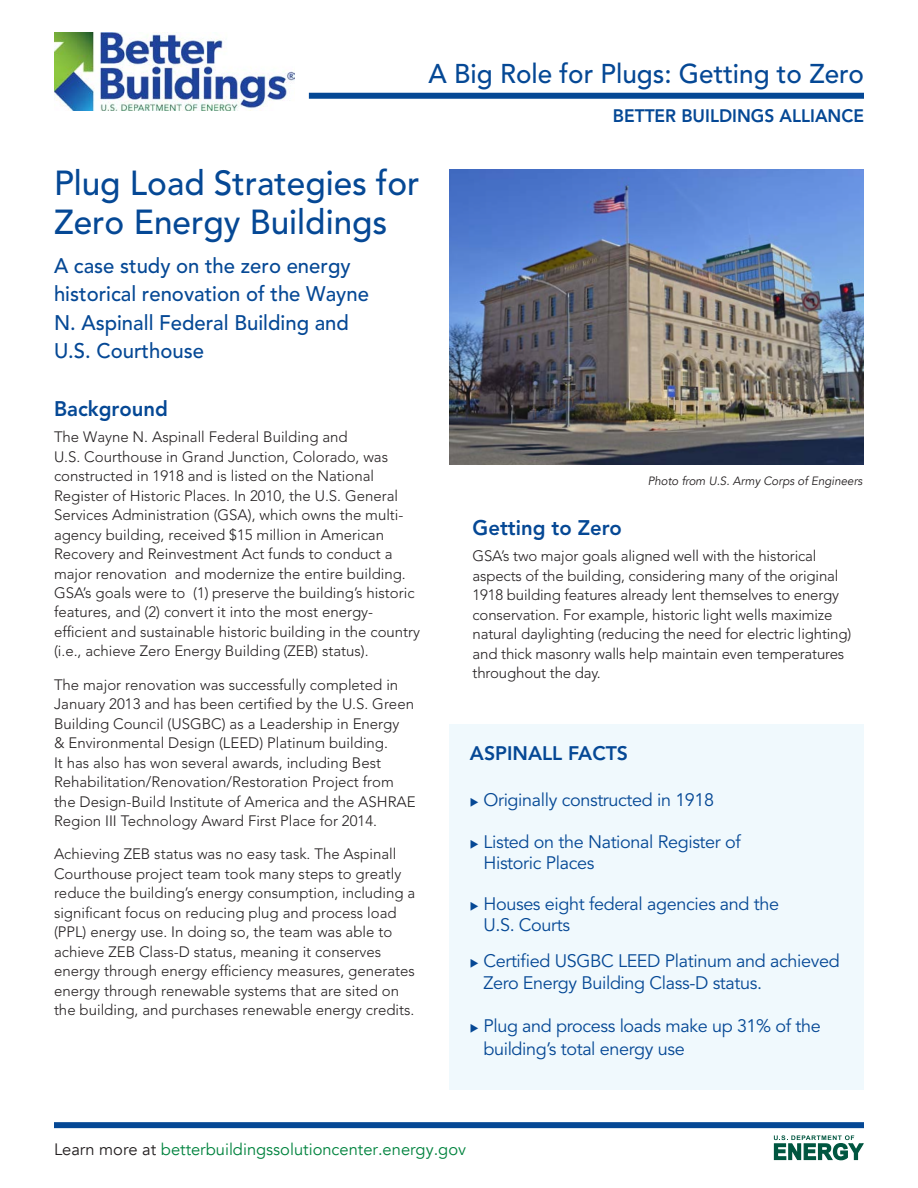
<style>
.page{position:relative;width:918px;height:1188px;background:#fff}
.page>*{position:absolute;margin:0;border:0;box-sizing:border-box;transform-origin:0 0}
.Body_Text_Head{font:500 34.5px/39px "Avenir LT Std";color:#054895}
._1st_Pg_Header_1{font:500 27px "Avenir LT Std";color:#054895}
.Body_Text_Head-2{font:500 21px/28.5px "Avenir LT Std";color:#054895}
.Body_Text_Head-3{font:800 21px "Avenir LT Std";color:#054895}
.Sidebar{font:800 19.5px "Avenir LT Std";color:#054895}
.t1{font:18px/21px "Avenir LT Std";letter-spacing:-.02em;color:#054895}
._1st_Pg_Header_2{font:800 18px "Avenir LT Std";color:#054895}
.t2{font:16.5px "Avenir";color:#00833e}
.Body_Text_Head-4{font:300 15px/19.5px "Avenir LT Std";color:#231f20}
.Body_Text{font:300 15px/19.5px "Avenir LT Std";letter-spacing:-.01em;color:#231f20}
.t3{font:italic 12px "Avenir";color:#231f20}
.s1{color:#231f20}
</style>
<div class="page">
<div style="left:54px;top:1122px;width:810px;height:6px;background:#054895"></div>
<svg style="left:774px;top:1135px;width:90px;height:25px"></svg>
<img style="left:54px;top:32px;width:240px;height:79px">
<div style="left:309px;top:93px;width:555px;height:6px;background:#054895"></div>
<div style="left:449px;top:725px;width:415px;height:365px;background:#f0f9fd"></div>
<img style="left:449px;top:170px;width:415px;height:295px">
<p class="_1st_Pg_Header_1" style="left:429px;top:58px;width:437px">A Big Role for Plugs: Getting to Zero</p>
<p class="_1st_Pg_Header_2" style="left:613px;top:105px;width:253px">BETTER BUILDINGS ALLIANCE</p>
<p class="Body_Text_Head" style="left:54px;top:165px;width:367px">Plug Load Strategies for<br>Zero Energy Buildings</p>
<p class="Body_Text_Head-2" style="left:54px;top:252px;width:316px">A case study on the zero energy historical renovation of the Wayne<br>N. Aspinall Federal Building and<br>U.S. Courthouse</p>
<p class="Body_Text_Head-3" style="left:54px;top:396px;width:115px">Background</p>
<p class="Body_Text_Head-4" style="left:54px;top:427px;width:368px">The Wayne N. Aspinall Federal Building and<br>U.S. Courthouse in Grand Junction, Colorado, was constructed in 1918 and is listed on the National Register of Historic Places. In 2010, the U.S. General Services Administration (GSA), which owns the multi&shy;agency building, received $15 million in American Recovery and Reinvestment Act funds to conduct a major renovation and modernize the entire building.<br>GSA’s goals were to (1) preserve the building’s historic features, and (2) convert it into the most energy&shy;efficient and sustainable historic building in the country (i.e., achieve Zero Energy Building (ZEB) status).</p>
<p class="Body_Text_Head-4" style="left:54px;top:675px;width:363px">The major renovation was successfully completed in January 2013 and has been certified by the U.S. Green Building Council (USGBC) as a Leadership in Energy<br>&amp; Environmental Design (LEED) Platinum building.<br>It has also has won several awards, including Best Rehabilitation/Renovation/Restoration Project from the Design-Build Institute of America and the ASHRAE Region III Technology Award First Place for 2014.</p>
<p class="Body_Text_Head-4" style="left:54px;top:844px;width:363px">Achieving ZEB status was no easy task. The Aspinall Courthouse project team took many steps to greatly reduce the building’s energy consumption, including a significant focus on reducing plug and process load (PPL) energy use. In doing so, the team was able to achieve ZEB Class-D status, meaning it conserves energy through energy efficiency measures, generates energy through renewable systems that are sited on the building, and purchases renewable energy credits.</p>
<p class="t3" style="left:648px;top:474px;width:216px">Photo from U.S. Army Corps of Engineers</p>
<p class="Body_Text_Head-3" style="left:473px;top:515px;width:151px">Getting to Zero</p>
<p class="Body_Text" style="left:473px;top:547px;width:380px">GSA’s two major goals aligned well with the historical aspects of the building, considering many of the original 1918 building features already lent themselves to energy conservation. For example, historic light wells maximize natural daylighting (reducing the need for electric lighting) and thick masonry walls help maintain even temperatures throughout the day.</p>
<p class="Sidebar" style="left:470px;top:742px;width:160px">ASPINALL FACTS</p>
<p class="t1" style="left:470px;top:790px;width:246px">◆ Originally constructed in 1918</p>
<p class="t1" style="left:483px;top:831px;width:259px;text-indent:-13px">◆ Listed on the National Register of<br>Historic Places</p>
<p class="t1" style="left:483px;top:894px;width:297px;text-indent:-13px">◆ Houses eight federal agencies and the<br>U.S. Courts</p>
<p class="t1" style="left:483px;top:950px;width:358px;line-height:22.5px;text-indent:-13px">◆ Certified USGBC LEED Platinum and achieved<br>Zero Energy Building Class-D status.</p>
<p class="t1" style="left:483px;top:1015px;width:339px;line-height:22.5px;text-indent:-13px">◆ Plug and process loads make up 31% of the building’s total energy use</p>
<p class="t2" style="left:54px;top:1139px;width:414px"><span class="s1">Learn more at</span> betterbuildingssolutioncenter.energy.gov</p>
</div>
